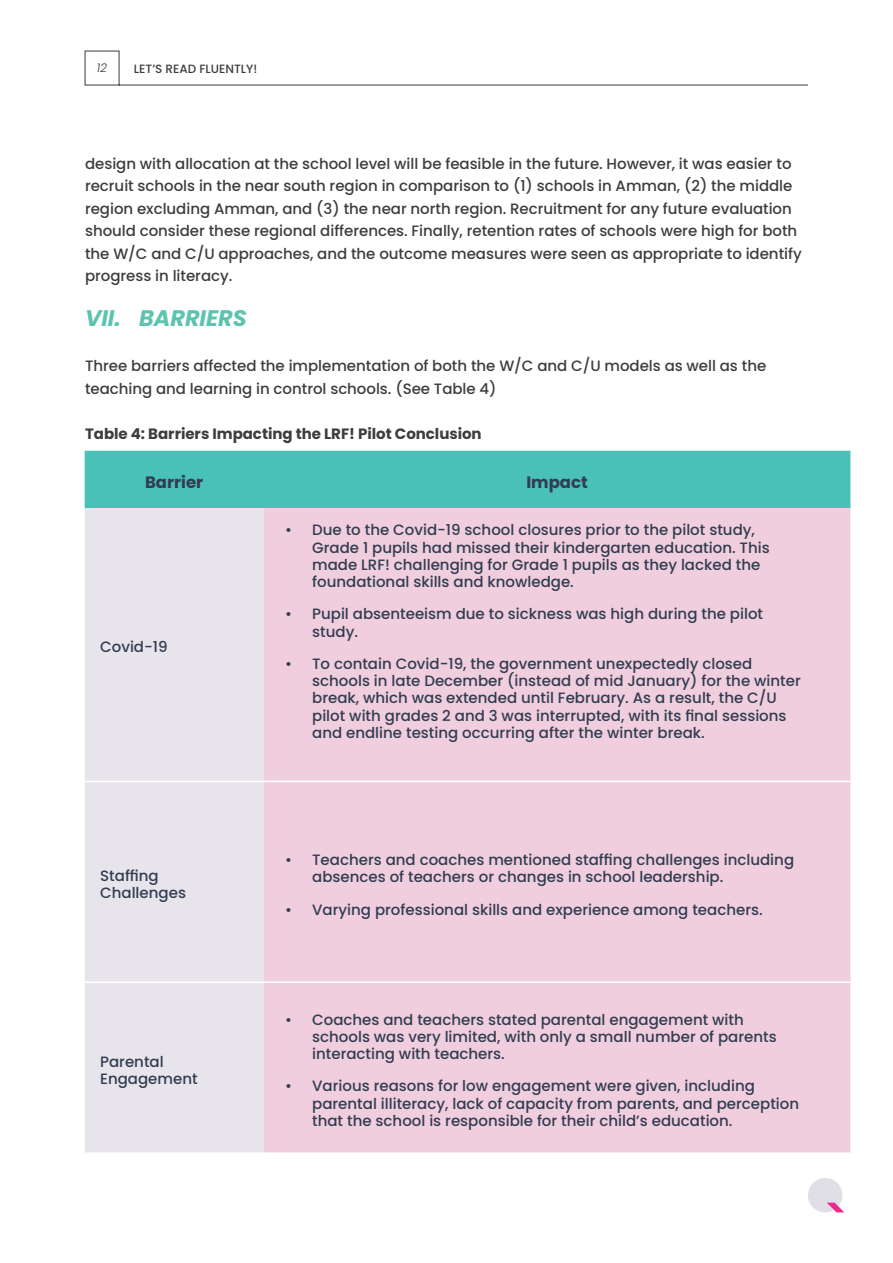
<style>
.page{position:relative;width:893px;height:1263px;background:#fff}
.page>*{position:absolute;margin:0;border:0;box-sizing:border-box;transform-origin:0 0}
.t1{font:italic 700 22.5px "Poppins";letter-spacing:-.005em;color:#5cc3af}
.t2{font:700 16.5px "Poppins";color:#313d51}
.t3{font:500 15px/17.2px "Poppins";color:#313d51}
.t4{font:500 15px/22.5px "Poppins";letter-spacing:-.005em;color:#3d3e3c}
.t5{font:700 15px "Poppins";letter-spacing:-.005em;color:#3d3e3c}
.t6{font:500 12px "Poppins";color:#3d3e3c}
.t7{font:italic 300 12px "Poppins";color:#3d3e3c}
</style>
<div class="page">
<svg style="left:84px;top:50px;width:724px;height:36px"></svg>
<div style="left:808px;top:1178px;width:34px;height:34px;background:#dfdfe5;border-radius:50%"></div>
<svg style="left:827px;top:1202px;width:17px;height:10px"></svg>
<div style="left:85px;top:451px;width:765px;height:57px;background:#49c0b8"></div>
<div style="left:85px;top:508px;width:179px;height:644px;background:#e8e4ec"></div>
<div style="left:264px;top:508px;width:586px;height:644px;background:#f0cedd"></div>
<hr style="left:85px;top:781px;width:179px;height:1px;background:#fff">
<hr style="left:264px;top:781px;width:586px;height:1px;background:#fff">
<hr style="left:85px;top:981px;width:179px;height:2px;background:#fff">
<hr style="left:264px;top:981px;width:586px;height:2px;background:#fff">
<p class="t7" style="left:97px;top:61px;width:12px">12</p>
<p class="t6" style="left:134px;top:61px;width:125px">LET’S READ FLUENTLY!</p>
<p class="t4" style="left:85px;top:152px;width:718px">design with allocation at the school level will be feasible in the future. However, it was easier to recruit schools in the near south region in comparison to (1) schools in Amman, (2) the middle region excluding Amman, and (3) the near north region. Recruitment for any future evaluation should consider these regional differences. Finally, retention rates of schools were high for both the W/C and C/U approaches, and the outcome measures were seen as appropriate to identify progress in literacy.</p>
<h1 class="t1" style="left:85px;top:305px;width:163px">VII. BARRIERS</h1>
<p class="t4" style="left:85px;top:355px;width:683px">Three barriers affected the implementation of both the W/C and C/U models as well as the teaching and learning in control schools. (See Table 4)</p>
<p class="t5" style="left:85px;top:425px;width:398px">Table 4: Barriers Impacting the LRF! Pilot Conclusion</p>
<p class="t2" style="left:145px;top:473px;width:60px">Barrier</p>
<p class="t2" style="left:526px;top:473px;width:63px">Impact</p>
<p class="t3" style="left:100px;top:638px;width:69px">Covid-19</p>
<p class="t3" style="left:100px;top:867px;width:87px">Staffing<br>Challenges</p>
<p class="t3" style="left:100px;top:1053px;width:99px">Parental<br>Engagement</p>
<p class="t3" style="left:312px;top:521px;width:459px;text-indent:-27px">• Due to the Covid-19 school closures prior to the pilot study, Grade 1 pupils had missed their kindergarten education. This made LRF! challenging for Grade 1 pupils as they lacked the foundational skills and knowledge.</p>
<p class="t3" style="left:312px;top:605px;width:452px;text-indent:-27px">• Pupil absenteeism due to sickness was high during the pilot study.</p>
<p class="t3" style="left:312px;top:655px;width:490px;text-indent:-27px">• To contain Covid-19, the government unexpectedly closed schools in late December (instead of mid January) for the winter break, which was extended until February. As a result, the C/U pilot with grades 2 and 3 was interrupted, with its final sessions and endline testing occurring after the winter break.</p>
<p class="t3" style="left:312px;top:851px;width:483px;text-indent:-27px">• Teachers and coaches mentioned staffing challenges including absences of teachers or changes in school leadership.</p>
<p class="t3" style="left:285px;top:901px;width:479px">• Varying professional skills and experience among teachers.</p>
<p class="t3" style="left:312px;top:1011px;width:466px;text-indent:-27px">• Coaches and teachers stated parental engagement with schools was very limited, with only a small number of parents interacting with teachers.</p>
<p class="t3" style="left:312px;top:1077px;width:488px;text-indent:-27px">• Various reasons for low engagement were given, including parental illiteracy, lack of capacity from parents, and perception that the school is responsible for their child’s education.</p>
</div>
